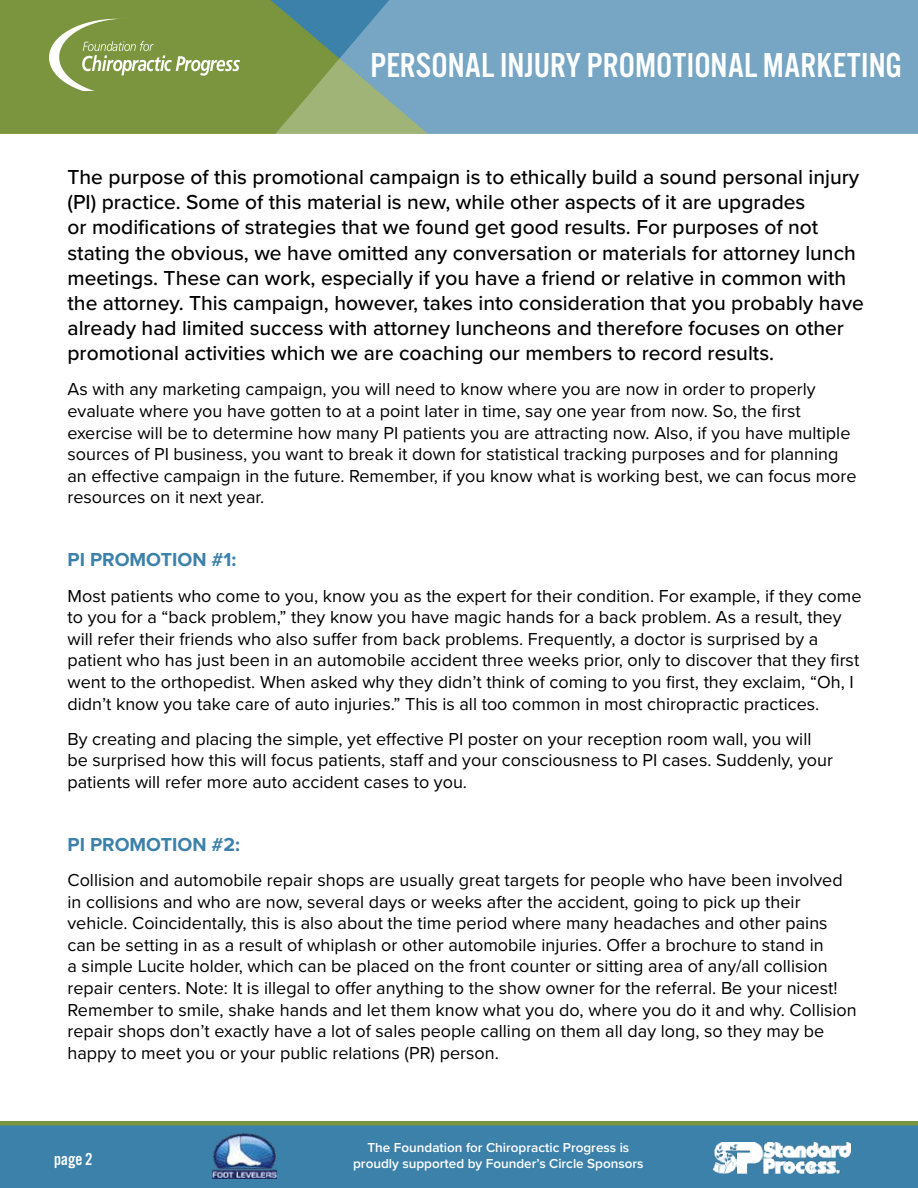
<style>
.page{position:relative;width:918px;height:1188px;background:#fff}
.page>*{position:absolute;margin:0;border:0;box-sizing:border-box;transform-origin:0 0}
.t1{font:36px "Alternate Got No 3 D";color:#fff}
.t2{font:500 21px/25.2px "Proxima Nova";color:#000}
.t3{font:700 19.5px "Proxima Nova";color:#3c81aa}
.t4{font:18px/21.6px "Proxima Nova";color:#000}
.t5{font:18px "Alternate Got No 3 D";color:#fff}
.t6{font:600 13.5px "Proxima Nova";color:#fff}
</style>
<div class="page">
<div style="left:0;top:1124px;width:918px;height:64px;background:#3c81aa"></div>
<img style="left:213px;top:1134px;width:63px;height:45px">
<img style="left:713px;top:1143px;width:137px;height:30px">
<div style="left:0;top:0;width:117px;height:134px;background:#7a953e"></div>
<svg style="left:117px;top:0;width:801px;height:134px;background:#77a2a7"></svg>
<svg style="left:49px;top:19px;width:191px;height:71px;background:#8ca358"></svg>
<hr style="left:0;top:1121px;width:918px;height:4px;background:#7a953e">
<h1 class="t1" style="left:370px;top:46px;width:533px">PERSONAL INJURY PROMOTIONAL MARKETING</h1>
<p class="t2" style="left:68px;top:165px;width:798px">The purpose of this promotional campaign is to ethically build a sound personal injury (PI) practice. Some of this material is new, while other aspects of it are upgrades<br>or modifications of strategies that we found get good results. For purposes of not stating the obvious, we have omitted any conversation or materials for attorney lunch meetings. These can work, especially if you have a friend or relative in common with the attorney. This campaign, however, takes into consideration that you probably have already had limited success with attorney luncheons and therefore focuses on other promotional activities which we are coaching our members to record results.</p>
<p class="t4" style="left:68px;top:379px;width:791px">As with any marketing campaign, you will need to know where you are now in order to properly evaluate where you have gotten to at a point later in time, say one year from now. So, the first exercise will be to determine how many PI patients you are attracting now. Also, if you have multiple sources of PI business, you want to break it down for statistical tracking purposes and for planning an effective campaign in the future. Remember, if you know what is working best, we can focus more resources on it next year.</p>
<p class="t3" style="left:68px;top:548px;width:171px">PI PROMOTION #1:</p>
<p class="t4" style="left:68px;top:585px;width:796px">Most patients who come to you, know you as the expert for their condition. For example, if they come to you for a “back problem,” they know you have magic hands for a back problem. As a result, they will refer their friends who also suffer from back problems. Frequently, a doctor is surprised by a patient who has just been in an automobile accident three weeks prior, only to discover that they first went to the orthopedist. When asked why they didn’t think of coming to you first, they exclaim, “Oh, I didn’t know you take care of auto injuries.” This is all too common in most chiropractic practices.</p>
<p class="t4" style="left:68px;top:728px;width:767px">By creating and placing the simple, yet effective PI poster on your reception room wall, you will be surprised how this will focus patients, staff and your consciousness to PI cases. Suddenly, your patients will refer more auto accident cases to you.</p>
<p class="t3" style="left:68px;top:833px;width:174px">PI PROMOTION #2:</p>
<p class="t4" style="left:68px;top:870px;width:791px">Collision and automobile repair shops are usually great targets for people who have been involved in collisions and who are now, several days or weeks after the accident, going to pick up their vehicle. Coincidentally, this is also about the time period where many headaches and other pains can be setting in as a result of whiplash or other automobile injuries. Offer a brochure to stand in<br>a simple Lucite holder, which can be placed on the front counter or sitting area of any/all collision repair centers. Note: It is illegal to offer anything to the show owner for the referral. Be your nicest!<br>Remember to smile, shake hands and let them know what you do, where you do it and why. Collision repair shops don’t exactly have a lot of sales people calling on them all day long, so they may be happy to meet you or your public relations (PR) person.</p>
<p class="t6" style="left:367px;top:1139px;width:263px">The Foundation for Chiropractic Progress is</p>
<p class="t5" style="left:54px;top:1150px;width:40px">page 2</p>
<p class="t6" style="left:353px;top:1155px;width:292px">proudly supported by Founder’s Circle Sponsors</p>
</div>
